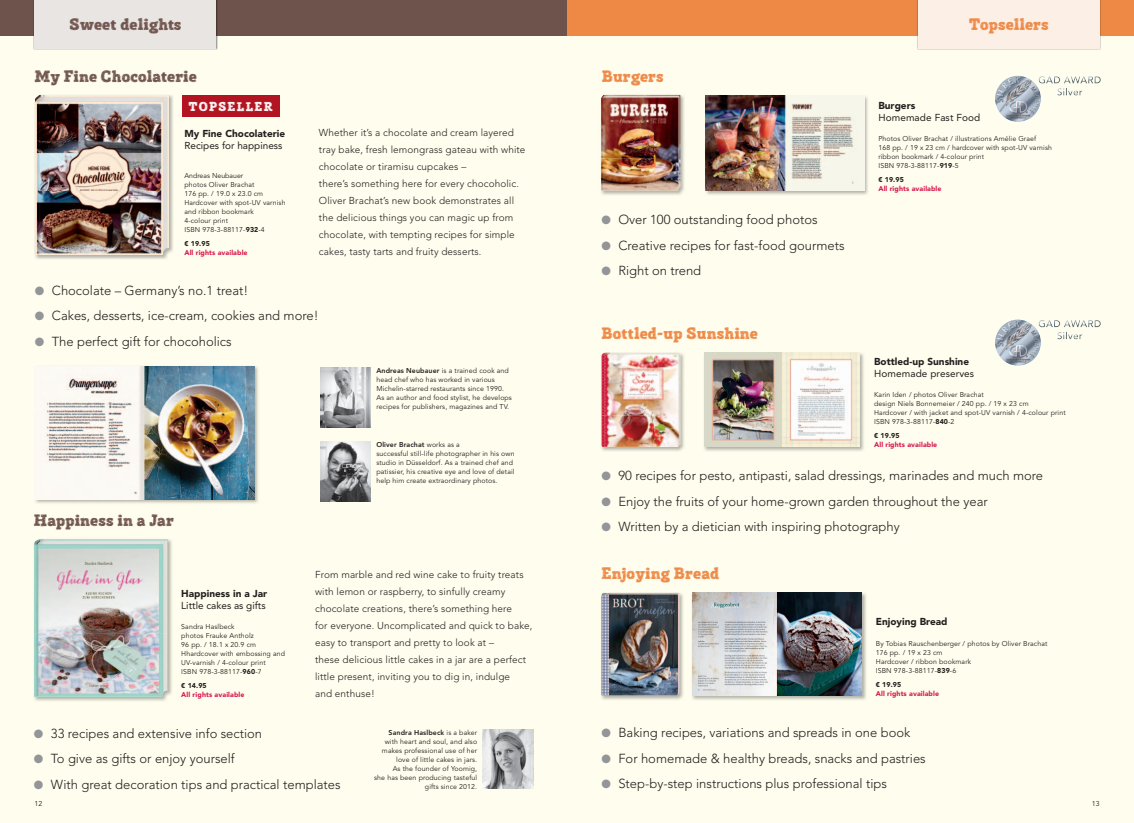
<style>
.page{position:relative;width:1134px;height:823px;background:#fff}
.page>*{position:absolute;margin:0;border:0;box-sizing:border-box;transform-origin:0 0}
.t1{font:16px "Posterizer KG Sketch";letter-spacing:.01em;color:#ed8845}
.t2{font:16px "Posterizer KG Sketch";letter-spacing:.01em;color:#6e534c}
.t3{font:300 13px "Avenir LT Std";color:#231f20}
.t4{font:12.4px "Posterizer KG Sketch";color:#fff}
.t5{font:300 10px/17px "Avenir LT Std";letter-spacing:.01em;color:#231f20}
.t6{font:900 10px "Avenir LT Std";color:#231f20}
.t7{font:10px "Avenir LT Std";color:#231f20}
.t8{font:7px/9px "Avenir LT Std";letter-spacing:.015em;color:#231f20}
.t9{font:900 7px "Avenir LT Std";letter-spacing:.015em;color:#d71a4e}
.t10{font:900 7px "Avenir LT Std";letter-spacing:.015em;color:#231f20}
.s1{font-weight:900}
.s2{color:#939598}
.s3{font-weight:800}
</style>
<div class="page">
<div style="left:0;top:0;width:1134px;height:822px;background:#fffded"></div>
<div style="left:567px;top:0;width:567px;height:36px;background:#ed8845"></div>
<div style="left:0;top:0;width:567px;height:36px;background:#6e534c"></div>
<img style="left:917px;top:0;width:184px;height:50px">
<div style="left:918px;top:0;width:181px;height:48px;background:#fcf0e6"></div>
<img style="left:33px;top:0;width:185px;height:50px">
<div style="left:35px;top:0;width:181px;height:48px;background:#e9e5e2"></div>
<img style="left:320px;top:441px;width:51px;height:60px">
<img style="left:320px;top:367px;width:51px;height:60px">
<img style="left:35px;top:366px;width:223px;height:137px">
<img style="left:35px;top:366px;width:219px;height:133px">
<img style="left:34px;top:95px;width:139px;height:164px">
<img style="left:35px;top:95px;width:134px;height:160px">
<img style="left:601px;top:593px;width:82px;height:107px">
<img style="left:601px;top:592px;width:78px;height:103px">
<img style="left:692px;top:593px;width:174px;height:107px">
<img style="left:692px;top:592px;width:170px;height:103px">
<img style="left:705px;top:95px;width:163px;height:100px">
<img style="left:706px;top:96px;width:158px;height:94px">
<img style="left:601px;top:94px;width:83px;height:101px">
<img style="left:601px;top:95px;width:79px;height:95px">
<img style="left:483px;top:729px;width:50px;height:59px">
<img style="left:33px;top:539px;width:139px;height:162px">
<img style="left:34px;top:539px;width:134px;height:157px">
<img style="left:601px;top:353px;width:83px;height:98px">
<img style="left:601px;top:352px;width:79px;height:94px">
<img style="left:704px;top:353px;width:160px;height:98px">
<img style="left:704px;top:352px;width:156px;height:94px">
<div style="left:182px;top:96px;width:97px;height:20px;background:#b31421"></div>
<img style="left:995px;top:76px;width:46px;height:46px;border-radius:23px">
<img style="left:1038px;top:76px;width:22px;height:7px">
<img style="left:1064px;top:76px;width:36px;height:7px">
<img style="left:1057px;top:88px;width:25px;height:7px">
<img style="left:995px;top:319px;width:46px;height:46px;border-radius:23px">
<img style="left:1038px;top:320px;width:23px;height:7px">
<img style="left:1064px;top:320px;width:36px;height:7px">
<img style="left:1057px;top:331px;width:25px;height:8px">
<h1 class="t2" style="left:69px;top:14px;width:114px">Sweet delights</h1>
<h1 class="t1" style="left:969px;top:14px;width:81px">Topsellers</h1>
<h1 class="t2" style="left:34px;top:66px;width:164px">My Fine Chocolaterie</h1>
<h3 class="t4" style="left:188px;top:98px;width:86px">TOPSELLER</h3>
<h3 class="t6" style="left:184px;top:127px;width:102px">My Fine Chocolaterie</h3>
<h3 class="t7" style="left:184px;top:140px;width:99px">Recipes for happiness</h3>
<p class="t8" style="left:184px;top:171px;width:103px">Andreas Neubauer<br>photos Oliver Brachat<br>176 pp. / 19.0 x 23.0 cm<br>Hardcover with spot-UV varnish and ribbon bookmark<br>4-colour print<br>ISBN 978-3-88117-<span class="s1">932</span>-4</p>
<p class="t10" style="left:184px;top:239px;width:27px">€ 19.95</p>
<p class="t9" style="left:184px;top:248px;width:65px">All rights available</p>
<p class="t5" style="left:319px;top:124px;width:208px">Whether it’s a chocolate and cream layered tray bake, fresh lemongrass gateau with white chocolate or tiramisu cupcakes –<br>there’s something here for every chocoholic.<br>Oliver Brachat’s new book demonstrates all the delicious things you can magic up from chocolate, with tempting recipes for simple cakes, tasty tarts and fruity desserts.</p>
<h2 class="t3" style="left:35px;top:282px;width:215px"><span class="s2">●</span> Chocolate – Germany’s no.1 treat!</h2>
<h2 class="t3" style="left:35px;top:308px;width:285px"><span class="s2">●</span> Cakes, desserts, ice-cream, cookies and more!</h2>
<h2 class="t3" style="left:35px;top:333px;width:198px"><span class="s2">●</span> The perfect gift for chocoholics</h2>
<h1 class="t2" style="left:34px;top:509px;width:142px">Happiness in a Jar</h1>
<p class="t8" style="left:376px;top:366px;width:137px"><span class="s3">Andreas Neubauer</span> is a trained cook and head chef who has worked in various Michelin-starred restaurants since 1990.<br>As an author and food stylist, he develops recipes for publishers, magazines and TV.</p>
<p class="t8" style="left:376px;top:440px;width:140px"><span class="s3">Oliver Brachat</span> works as a<br>successful still-life photographer in his own studio in Düsseldorf. As a trained chef and patissier, his creative eye and love of detail help him create extraordinary photos.</p>
<h3 class="t6" style="left:181px;top:587px;width:87px">Happiness in a Jar</h3>
<h3 class="t7" style="left:181px;top:599px;width:86px">Little cakes as gifts</h3>
<p class="t8" style="left:181px;top:622px;width:105px">Sandra Haslbeck<br>photos Frauke Antholz<br>96 pp. / 18.1 x 20.9 cm<br>Hhardcover with embossing and<br>UV-varnish / 4-colour print<br>ISBN 978-3-88117-<span class="s1">960</span>-7</p>
<p class="t10" style="left:181px;top:680px;width:27px">€ 14.95</p>
<p class="t9" style="left:181px;top:689px;width:65px">All rights available</p>
<p class="t5" style="left:315px;top:565px;width:219px">From marble and red wine cake to fruity treats with lemon or raspberry, to sinfully creamy chocolate creations, there’s something here<br>for everyone. Uncomplicated and quick to bake, easy to transport and pretty to look at –<br>these delicious little cakes in a jar are a perfect little present, inviting you to dig in, indulge<br>and enthuse!</p>
<h2 class="t3" style="left:34px;top:725px;width:230px"><span class="s2">●</span> 33 recipes and extensive info section</h2>
<h2 class="t3" style="left:34px;top:750px;width:202px"><span class="s2">●</span> To give as gifts or enjoy yourself</h2>
<h2 class="t3" style="left:34px;top:776px;width:308px"><span class="s2">●</span> With great decoration tips and practical templates</h2>
<p class="t8" style="left:374px;top:727px;width:104px;text-align:right"><span class="s3">Sandra Haslbeck</span> is a baker with heart and soul, and also makes professional use of her love of little cakes in jars.<br>As the founder of Yoomig,<br>she has been producing tasteful gifts since 2012.</p>
<h1 class="t1" style="left:602px;top:66px;width:63px">Burgers</h1>
<h2 class="t3" style="left:601px;top:212px;width:218px"><span class="s2">●</span> Over 100 outstanding food photos</h2>
<h2 class="t3" style="left:601px;top:237px;width:245px"><span class="s2">●</span> Creative recipes for fast-food gourmets</h2>
<h2 class="t3" style="left:601px;top:263px;width:101px"><span class="s2">●</span> Right on trend</h2>
<h1 class="t1" style="left:601px;top:323px;width:158px">Bottled-up Sunshine</h1>
<h3 class="t6" style="left:878px;top:99px;width:39px">Burgers</h3>
<h3 class="t7" style="left:878px;top:111px;width:103px">Homemade Fast Food</h3>
<p class="t8" style="left:878px;top:134px;width:175px">Photos Oliver Brachat / illustrations Amélie Graef<br>168 pp. / 19 x 23 cm / hardcover with spot-UV varnish ribbon bookmark / 4-colour print<br>ISBN 978-3-88117-<span class="s1">919</span>-5</p>
<p class="t10" style="left:878px;top:175px;width:27px">€ 19.95</p>
<p class="t9" style="left:878px;top:184px;width:65px">All rights available</p>
<h3 class="t6" style="left:874px;top:355px;width:96px">Bottled-up Sunshine</h3>
<h3 class="t7" style="left:874px;top:367px;width:102px">Homemade preserves</h3>
<p class="t8" style="left:874px;top:390px;width:193px">Karin Iden / photos Oliver Brachat<br>design Niels Bonnemeier / 240 pp. / 19 x 23 cm<br>Hardcover / with jacket and spot-UV varnish / 4-colour print ISBN 978-3-88117-<span class="s1">840</span>-2</p>
<p class="t10" style="left:874px;top:431px;width:27px">€ 19.95</p>
<p class="t9" style="left:874px;top:440px;width:65px">All rights available</p>
<h2 class="t3" style="left:601px;top:468px;width:443px"><span class="s2">●</span> 90 recipes for pesto, antipasti, salad dressings, marinades and much more</h2>
<h2 class="t3" style="left:601px;top:493px;width:388px"><span class="s2">●</span> Enjoy the fruits of your home-grown garden throughout the year</h2>
<h2 class="t3" style="left:601px;top:519px;width:300px"><span class="s2">●</span> Written by a dietician with inspiring photography</h2>
<h1 class="t1" style="left:601px;top:563px;width:119px">Enjoying Bread</h1>
<h3 class="t6" style="left:876px;top:615px;width:73px">Enjoying Bread</h3>
<p class="t8" style="left:876px;top:639px;width:173px">By Tobias Rauschenberger / photos by Oliver Brachat<br>176 pp. / 19 x 23 cm<br>Hardcover / ribbon bookmark<br>ISBN 978-3-88117-<span class="s1">839</span>-6</p>
<p class="t10" style="left:876px;top:679px;width:27px">€ 19.95</p>
<p class="t9" style="left:876px;top:688px;width:65px">All rights available</p>
<h2 class="t3" style="left:601px;top:724px;width:310px"><span class="s2">●</span> Baking recipes, variations and spreads in one book</h2>
<h2 class="t3" style="left:601px;top:750px;width:326px"><span class="s2">●</span> For homemade &amp; healthy breads, snacks and pastries</h2>
<h2 class="t3" style="left:601px;top:775px;width:287px"><span class="s2">●</span> Step-by-step instructions plus professional tips</h2>
<p class="t8" style="left:34px;top:798px;width:9px">12</p>
<p class="t8" style="left:1092px;top:798px;width:9px">13</p>
</div>
